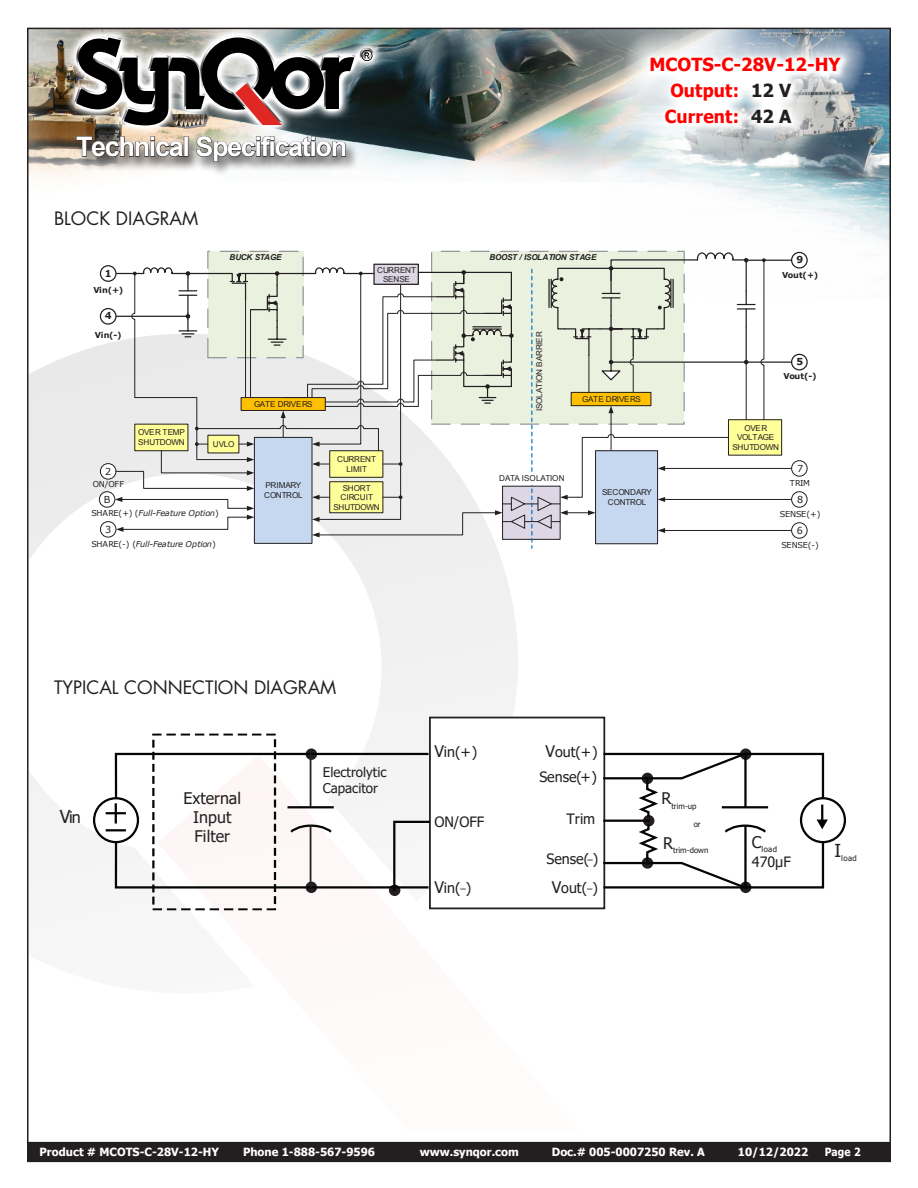
<style>
.page{position:relative;width:918px;height:1188px;background:#fff}
.page>*{position:absolute;margin:0;border:0;box-sizing:border-box;transform-origin:0 0}
.t1{font:700 27px "Arial";letter-spacing:-.05em;color:#fff}
.t2{font:18px "Futura";color:#231f20}
.Box_Bold_Type{font:700 18px "Tahoma";letter-spacing:.01em;color:#f00}
.t3{font:700 18px "Tahoma";color:#231f20}
.t4{font:17.85px "Tahoma";color:#231f20}
.t5{font:16.05px/19.2px "Tahoma";color:#231f20;text-align:center}
.t6{font:14.25px "Tahoma";color:#231f20}
.t7{font:13.35px/16px "Tahoma";color:#231f20}
.t8{font:700 11.25px "Tahoma";color:#fff}
.t9{font:700 11.25px "Tahoma";color:#fff;scale:.92 1}
.t10{font:9.6px "Verdana";color:#231f20}
.t11{font:700 9.6px "Verdana";color:#231f20}
.t12{font:8.1px/9.4px "Arial";letter-spacing:-.015em;color:#231f20;text-align:center}
.t13{font:italic 8.1px "Verdana";letter-spacing:-.015em;color:#231f20}
.t14{font:italic 700 8.1px "Arial";letter-spacing:-.035em;color:#231f20}
.t15{font:8.1px "Verdana";letter-spacing:-.045em;color:#231f20}
.t16{font:700 8.1px "Verdana";letter-spacing:-.035em;color:#231f20}
.t17{font:8.1px/9.4px "Arial";letter-spacing:-.035em;color:#231f20;text-align:center}
.t18{font:7.8px "Tahoma";color:#231f20}
.s1{font-style:normal}
.s2{font-size:16.05px}
.s3{font-size:17.85px}
</style>
<div class="page">
<img style="left:30px;top:31px;width:858px;height:1111px">
<img style="left:158px;top:909px;width:423px;height:222px">
<img style="left:30px;top:334px;width:488px;height:660px">
<img style="left:76px;top:37px;width:297px;height:88px">
<img style="left:235px;top:83px;width:47px;height:42px">
<div style="left:72px;top:135px;width:286px;height:42px;background:#231f20;opacity:.75"></div>
<svg style="left:76px;top:136px;width:108px;height:21px;background:#81766b"></svg>
<div style="left:184px;top:136px;width:4px;height:21px;border:1px solid #231f20"></div>
<svg style="left:196px;top:136px;width:150px;height:26px;background:#90908e"></svg>
<div style="left:27px;top:1142px;width:864px;height:20px;background:#231f20"></div>
<svg style="left:622px;top:29px;width:244px;height:119px"></svg>
<div style="left:430px;top:718px;width:174px;height:190px;background:#fff"></div>
<div style="left:429px;top:717px;width:176px;height:192px;border:2px solid #231f20"></div>
<svg style="left:740px;top:748px;width:11px;height:12px"></svg>
<div style="left:740px;top:882px;width:11px;height:11px;background:#231f20;border-radius:50%"></div>
<div style="left:800px;top:797px;width:46px;height:46px;border:2px solid #050504;border-radius:50%"></div>
<svg style="left:602px;top:750px;width:226px;height:141px"></svg>
<hr style="left:604px;top:820px;width:45px;height:2px;background:#050504">
<hr style="left:723px;top:806px;width:44px;height:2px;background:#050504">
<div style="left:93px;top:797px;width:46px;height:46px;border:2px solid #050504;border-radius:50%"></div>
<svg style="left:107px;top:734px;width:324px;height:176px"></svg>
<hr style="left:310px;top:754px;width:1px;height:53px;background:#231f20">
<hr style="left:310px;top:826px;width:1px;height:61px;background:#231f20">
<hr style="left:664px;top:499px;width:128px;height:1px;background:#231f20">
<hr style="left:664px;top:530px;width:128px;height:1px;background:#231f20">
<hr style="left:664px;top:468px;width:128px;height:1px;background:#231f20">
<div style="left:792px;top:461px;width:15px;height:15px;background:#fff;border-radius:50%"></div>
<div style="left:791px;top:460px;width:16px;height:17px;border:1px solid #231f20;border-radius:50%"></div>
<div style="left:792px;top:492px;width:15px;height:15px;background:#fff;border-radius:50%"></div>
<div style="left:791px;top:491px;width:16px;height:17px;border:1px solid #231f20;border-radius:50%"></div>
<div style="left:792px;top:523px;width:15px;height:15px;background:#fff;border-radius:50%"></div>
<div style="left:791px;top:522px;width:16px;height:17px;border:1px solid #231f20;border-radius:50%"></div>
<svg style="left:100px;top:266px;width:16px;height:15px"></svg>
<div style="left:100px;top:265px;width:17px;height:17px;border:1px solid #231f20;border-radius:50%"></div>
<svg style="left:100px;top:309px;width:16px;height:15px"></svg>
<div style="left:100px;top:308px;width:17px;height:17px;border:1px solid #231f20;border-radius:50%"></div>
<div style="left:100px;top:464px;width:16px;height:15px;background:#fff;border-radius:50%"></div>
<div style="left:100px;top:463px;width:16px;height:16px;border:1px solid #231f20;border-radius:50%"></div>
<div style="left:99px;top:492px;width:16px;height:15px;background:#fff;border-radius:50%"></div>
<div style="left:99px;top:491px;width:16px;height:17px;border:1px solid #231f20;border-radius:50%"></div>
<div style="left:100px;top:522px;width:16px;height:15px;background:#fff;border-radius:50%"></div>
<div style="left:100px;top:521px;width:16px;height:16px;border:1px solid #231f20;border-radius:50%"></div>
<div style="left:792px;top:252px;width:15px;height:16px;background:#fff;border-radius:50%"></div>
<div style="left:791px;top:252px;width:17px;height:17px;border:1px solid #231f20;border-radius:50%"></div>
<div style="left:792px;top:354px;width:15px;height:16px;background:#fff;border-radius:50%"></div>
<div style="left:791px;top:354px;width:17px;height:16px;border:1px solid #231f20;border-radius:50%"></div>
<div style="left:728px;top:420px;width:54px;height:35px;background:#ff9"></div>
<div style="left:728px;top:419px;width:54px;height:37px;border:1px solid #231f20"></div>
<hr style="left:746px;top:260px;width:46px;height:1px;background:#231f20">
<hr style="left:746px;top:362px;width:46px;height:1px;background:#231f20">
<svg style="left:115px;top:252px;width:651px;height:296px"></svg>
<p class="t1" style="left:76px;top:129px;width:273px">Technical Specification</p>
<p class="t2" style="left:54px;top:207px;width:146px">BLOCK DIAGRAM</p>
<p class="t11" style="left:105px;top:266px;width:8px">1</p>
<p class="t11" style="left:105px;top:309px;width:8px">4</p>
<p class="t16" style="left:93px;top:284px;width:31px">Vin(+)</p>
<p class="t16" style="left:95px;top:329px;width:28px">Vin(-)</p>
<p class="t14" style="left:230px;top:251px;width:53px">BUCK STAGE</p>
<p class="t12" style="left:377px;top:265px;width:40px">CURRENT<br>SENSE</p>
<p class="t10" style="left:105px;top:465px;width:8px">2</p>
<p class="t15" style="left:93px;top:479px;width:33px">ON/OFF</p>
<p class="t12" style="left:138px;top:428px;width:48px;text-align:left">OVER TEMP<br>SHUTDOWN</p>
<p class="t12" style="left:213px;top:439px;width:23px">UVLO</p>
<p class="t10" style="left:104px;top:493px;width:8px">B</p>
<p class="t10" style="left:105px;top:523px;width:8px">3</p>
<p class="t13" style="left:91px;top:508px;width:129px"><span class="s1">SHARE(+) (</span>Full-Feature Option<span class="s1">)</span></p>
<p class="t13" style="left:91px;top:538px;width:126px"><span class="s1">SHARE(-) (</span>Full-Feature Option<span class="s1">)</span></p>
<p class="t12" style="left:254px;top:399px;width:60px">GATE DRIVERS</p>
<p class="t12" style="left:264px;top:481px;width:40px;text-align:left">PRIMARY<br>CONTROL</p>
<p class="t12" style="left:337px;top:455px;width:40px">CURRENT<br>LIMIT</p>
<p class="t12" style="left:333px;top:483px;width:48px">SHORT<br>CIRCUIT<br>SHUTDOWN</p>
<p class="Box_Bold_Type" style="left:649px;top:52px;width:193px">MCOTS-C-28V-12-HY</p>
<p class="Box_Bold_Type" style="left:670px;top:78px;width:70px">Output:</p>
<p class="t3" style="left:751px;top:78px;width:42px">12 V</p>
<p class="Box_Bold_Type" style="left:665px;top:104px;width:76px">Current:</p>
<p class="t3" style="left:751px;top:104px;width:42px">42 A</p>
<p class="t14" style="left:489px;top:251px;width:109px">BOOST / ISOLATION STAGE</p>
<p class="t12" style="left:535px;top:411px;width:81px;rotate:-90deg">ISOLATION BARRIER</p>
<p class="t12" style="left:582px;top:394px;width:60px">GATE DRIVERS</p>
<p class="t11" style="left:797px;top:253px;width:8px">9</p>
<p class="t16" style="left:782px;top:269px;width:38px">Vout(+)</p>
<p class="t11" style="left:797px;top:355px;width:8px">5</p>
<p class="t16" style="left:784px;top:371px;width:35px">Vout(-)</p>
<p class="t12" style="left:732px;top:423px;width:48px">OVER<br>VOLTAGE<br>SHUTDOWN</p>
<p class="t12" style="left:499px;top:474px;width:67px">DATA ISOLATION</p>
<p class="t17" style="left:602px;top:488px;width:51px">SECONDARY<br>CONTROL</p>
<p class="t10" style="left:797px;top:462px;width:8px">7</p>
<p class="t10" style="left:797px;top:493px;width:8px">8</p>
<p class="t10" style="left:797px;top:524px;width:8px">6</p>
<p class="t15" style="left:790px;top:477px;width:22px">TRIM</p>
<p class="t15" style="left:780px;top:508px;width:42px">SENSE(+)</p>
<p class="t15" style="left:781px;top:539px;width:39px">SENSE(-)</p>
<p class="t2" style="left:54px;top:676px;width:284px">TYPICAL CONNECTION DIAGRAM</p>
<p class="t6" style="left:434px;top:743px;width:44px"><span class="s2">V</span>in(+)</p>
<p class="t6" style="left:545px;top:742px;width:54px"><span class="s2">V</span>out(+)</p>
<p class="t5" style="left:60px;top:809px;width:22px"><span class="s3">V</span>in</p>
<p class="t5" style="left:184px;top:789px;width:59px">External<br>Input<br>Filter</p>
<p class="t7" style="left:323px;top:765px;width:65px">Electrolytic<br>Capacitor</p>
<p class="t6" style="left:434px;top:812px;width:52px">ON/OFF</p>
<p class="t6" style="left:539px;top:767px;width:59px">Sense(+)</p>
<p class="t6" style="left:567px;top:809px;width:30px">Trim</p>
<p class="t6" style="left:546px;top:849px;width:53px">Sense(<sup>_</sup>)</p>
<p class="t18" style="left:661px;top:801px;width:37px"><sup>R</sup>trim-up</p>
<p class="t18" style="left:694px;top:819px;width:9px">or</p>
<p class="t18" style="left:663px;top:845px;width:47px"><sup>R</sup>trim-down</p>
<p class="t5" style="left:752px;top:833px;width:11px">C</p>
<p class="t6" style="left:752px;top:852px;width:40px">470µF</p>
<p class="t18" style="left:762px;top:844px;width:17px">load</p>
<p class="t4" style="left:835px;top:838px;width:8px">I</p>
<p class="t18" style="left:841px;top:853px;width:17px">load</p>
<p class="t6" style="left:434px;top:878px;width:39px"><span class="s2">V</span>in(<sup>_</sup>)</p>
<p class="t6" style="left:552px;top:878px;width:48px"><span class="s2">V</span>out(<sup>_</sup>)</p>
<p class="t8" style="left:40px;top:1144px;width:181px">Product # MCOTS-C-28V-12-HY</p>
<p class="t8" style="left:243px;top:1144px;width:134px">Phone 1-888-567-9596</p>
<p class="t8" style="left:420px;top:1144px;width:101px">www.synqor.com</p>
<p class="t8" style="left:552px;top:1145px;width:155px">Doc.# 005-0007250 Rev. A</p>
<p class="t8" style="left:738px;top:1145px;width:72px">10/12/2022</p>
<p class="t9" style="left:825px;top:1145px;width:41px">Page 2</p>
</div>
